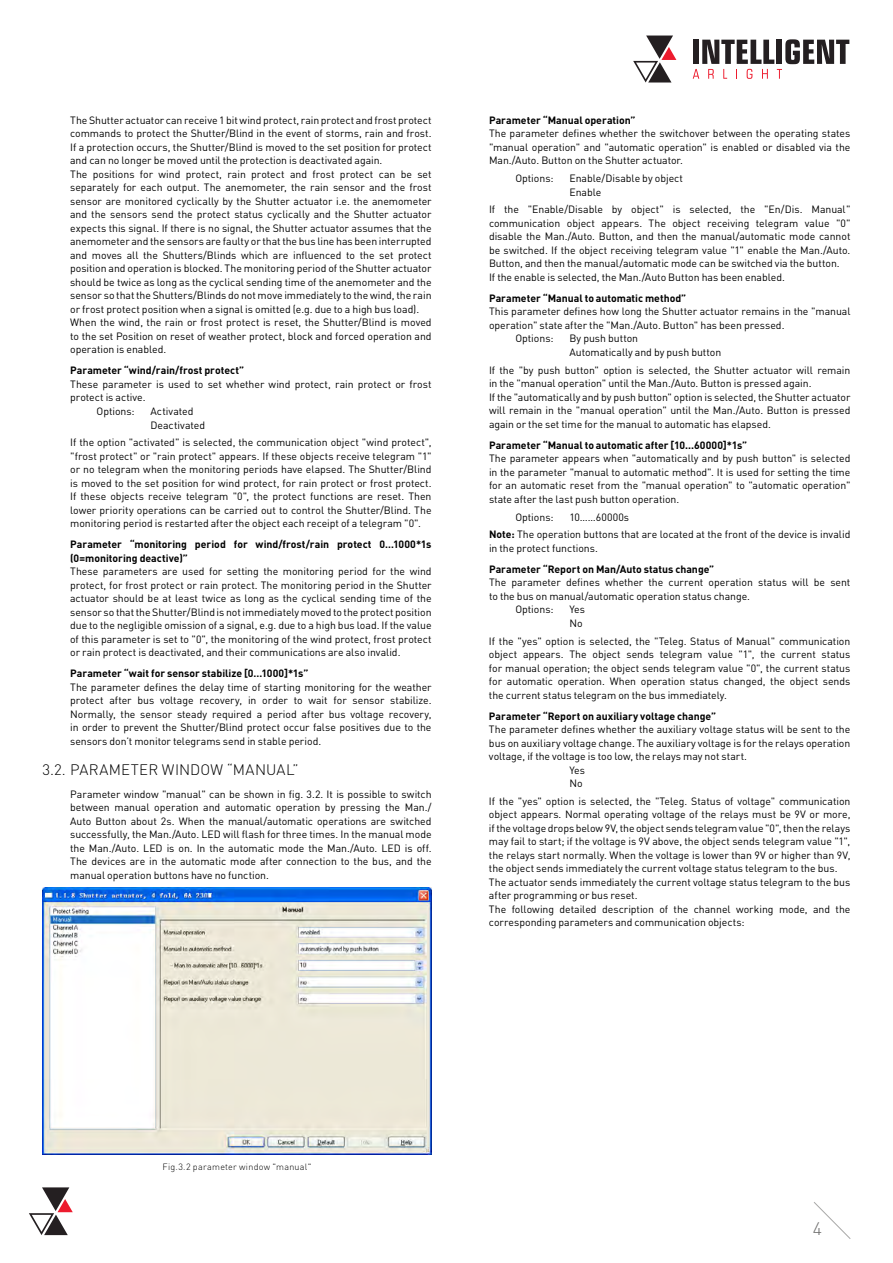
<style>
.page{position:relative;width:893px;height:1263px;background:#fff}
.page>*{position:absolute;margin:0;border:0;box-sizing:border-box;transform-origin:0 0}
.t1{font:300 18px "DIN Pro";color:#6b6b6a}
.t2{font:300 15px "DIN Pro";letter-spacing:.02em;color:#000}
.t3{font:10.5px/13.5px "DIN Pro";color:#000}
.t4{font:700 10.5px/13.5px "DIN Pro";letter-spacing:-.005em;color:#000}
.t5{font:300 9px "DIN Pro";letter-spacing:.025em;color:#000}
.s1{font-weight:700}
</style>
<div class="page">
<svg style="left:814px;top:1202px;width:37px;height:37px"></svg>
<svg style="left:693px;top:39px;width:156px;height:40px"></svg>
<svg style="left:633px;top:36px;width:43px;height:47px"></svg>
<svg style="left:29px;top:1187px;width:44px;height:48px"></svg>
<img style="left:43px;top:887px;width:389px;height:268px">
<p class="t3" style="left:70px;top:113px;width:363px">The Shutter actuator can receive 1 bit wind protect, rain protect and frost protect commands to protect the Shutter/Blind in the event of storms, rain and frost.<br>If a protection occurs, the Shutter/Blind is moved to the set position for protect and can no longer be moved until the protection is deactivated again.<br>The positions for wind protect, rain protect and frost protect can be set separately for each output. The anemometer, the rain sensor and the frost sensor are monitored cyclically by the Shutter actuator i.e. the anemometer and the sensors send the protect status cyclically and the Shutter actuator expects this signal. If there is no signal, the Shutter actuator assumes that the anemometer and the sensors are faulty or that the bus line has been interrupted and moves all the Shutters/Blinds which are influenced to the set protect position and operation is blocked. The monitoring period of the Shutter actuator should be twice as long as the cyclical sending time of the anemometer and the sensor so that the Shutters/Blinds do not move immediately to the wind, the rain or frost protect position when a signal is omitted (e.g. due to a high bus load).<br>When the wind, the rain or frost protect is reset, the Shutter/Blind is moved to the set Position on reset of weather protect, block and forced operation and operation is enabled.</p>
<p class="t4" style="left:70px;top:363px;width:176px">Parameter “wind/rain/frost protect”</p>
<p class="t3" style="left:70px;top:377px;width:363px">These parameter is used to set whether wind protect, rain protect or frost</p>
<p class="t3" style="left:70px;top:390px;width:77px">protect is active.</p>
<p class="t3" style="left:97px;top:404px;width:40px">Options:</p>
<p class="t3" style="left:151px;top:404px;width:56px">Activated<br>Deactivated</p>
<p class="t3" style="left:70px;top:435px;width:363px;text-align:justify">If the option "activated" is selected, the communication object "wind protect", "frost protect" or "rain protect" appears. If these objects receive telegram "1" or no telegram when the monitoring periods have elapsed. The Shutter/Blind is moved to the set position for wind protect, for rain protect or frost protect.<br>If these objects receive telegram "0", the protect functions are reset. Then lower priority operations can be carried out to control the Shutter/Blind. The monitoring period is restarted after the object each receipt of a telegram "0".</p>
<p class="t4" style="left:70px;top:537px;width:363px">Parameter “monitoring period for wind/frost/rain protect 0…1000*1s (0=monitoring deactive)”</p>
<p class="t3" style="left:70px;top:564px;width:363px;text-align:justify">These parameters are used for setting the monitoring period for the wind protect, for frost protect or rain protect. The monitoring period in the Shutter actuator should be at least twice as long as the cyclical sending time of the sensor so that the Shutter/Blind is not immediately moved to the protect position due to the negligible omission of a signal, e.g. due to a high bus load. If the value of this parameter is set to "0", the monitoring of the wind protect, frost protect or rain protect is deactivated, and their communications are also invalid.</p>
<p class="t4" style="left:70px;top:666px;width:240px">Parameter “wait for sensor stabilize [0…1000]*1s”</p>
<p class="t3" style="left:70px;top:680px;width:363px;text-align:justify">The parameter defines the delay time of starting monitoring for the weather protect after bus voltage recovery, in order to wait for sensor stabilize.<br>Normally, the sensor steady required a period after bus voltage recovery, in order to prevent the Shutter/Blind protect occur false positives due to the sensors don’t monitor telegrams send in stable period.</p>
<h2 class="t2" style="left:43px;top:760px;width:258px">3.2. PARAMETER WINDOW “MANUAL”</h2>
<p class="t3" style="left:70px;top:786px;width:363px;text-align:justify">Parameter window "manual" can be shown in fig. 3.2. It is possible to switch between manual operation and automatic operation by pressing the Man./ Auto Button about 2s. When the manual/automatic operations are switched successfully, the Man./Auto. LED will flash for three times. In the manual mode the Man./Auto. LED is on. In the automatic mode the Man./Auto. LED is off.<br>The devices are in the automatic mode after connection to the bus, and the manual operation buttons have no function.</p>
<p class="t4" style="left:489px;top:113px;width:148px">Parameter “Manual operation”</p>
<p class="t3" style="left:489px;top:126px;width:363px;text-align:justify">The parameter defines whether the switchover between the operating states "manual operation" and "automatic operation" is enabled or disabled via the Man./Auto. Button on the Shutter actuator.</p>
<p class="t3" style="left:515px;top:171px;width:40px">Options:</p>
<p class="t3" style="left:569px;top:171px;width:115px">Enable/Disable by object<br>Enable</p>
<p class="t3" style="left:489px;top:202px;width:363px">If the "Enable/Disable by object" is selected, the "En/Dis. Manual" communication object appears. The object receiving telegram value "0" disable the Man./Auto. Button, and then the manual/automatic mode cannot be switched. If the object receiving telegram value "1" enable the Man./Auto.<br>Button, and then the manual/automatic mode can be switched via the button.<br>If the enable is selected, the Man./Auto Button has been enabled.</p>
<p class="t4" style="left:489px;top:291px;width:199px">Parameter “Manual to automatic method”</p>
<p class="t3" style="left:489px;top:304px;width:363px">This parameter defines how long the Shutter actuator remains in the "manual</p>
<p class="t3" style="left:489px;top:318px;width:297px">operation" state after the "Man./Auto. Button" has been pressed.</p>
<p class="t3" style="left:515px;top:331px;width:40px">Options:</p>
<p class="t3" style="left:569px;top:331px;width:154px">By push button<br>Automatically and by push button</p>
<p class="t3" style="left:489px;top:363px;width:363px">If the "by push button" option is selected, the Shutter actuator will remain in the "manual operation" until the Man./Auto. Button is pressed again.<br>If the "automatically and by push button" option is selected, the Shutter actuator will remain in the "manual operation" until the Man./Auto. Button is pressed again or the set time for the manual to automatic has elapsed.</p>
<p class="t4" style="left:489px;top:438px;width:260px">Parameter “Manual to automatic after [10...60000]*1s”</p>
<p class="t3" style="left:489px;top:451px;width:363px;text-align:justify">The parameter appears when "automatically and by push button" is selected in the parameter "manual to automatic method". It is used for setting the time for an automatic reset from the "manual operation" to "automatic operation" state after the last push button operation.</p>
<p class="t3" style="left:515px;top:510px;width:40px">Options:</p>
<p class="t3" style="left:489px;top:507px;width:363px;line-height:17.7px;text-indent:80px">10……60000s<br><span class="s1">Note:</span> The operation buttons that are located at the front of the device is invalid</p>
<p class="t3" style="left:489px;top:541px;width:111px">in the protect functions.</p>
<p class="t4" style="left:489px;top:562px;width:227px">Parameter “Report on Man/Auto status change”</p>
<p class="t3" style="left:489px;top:575px;width:363px">The parameter defines whether the current operation status will be sent</p>
<p class="t3" style="left:489px;top:589px;width:263px">to the bus on manual/automatic operation status change.</p>
<p class="t3" style="left:515px;top:602px;width:40px">Options:</p>
<p class="t3" style="left:569px;top:602px;width:17px">Yes<br>No</p>
<p class="t3" style="left:489px;top:634px;width:363px;text-align:justify">If the "yes" option is selected, the "Teleg. Status of Manual" communication object appears. The object sends telegram value "1", the current status for manual operation; the object sends telegram value "0", the current status for automatic operation. When operation status changed, the object sends the current status telegram on the bus immediately.</p>
<p class="t4" style="left:489px;top:709px;width:229px">Parameter “Report on auxiliary voltage change”</p>
<p class="t3" style="left:489px;top:722px;width:363px">The parameter defines whether the auxiliary voltage status will be sent to the</p>
<p class="t3" style="left:489px;top:736px;width:363px">bus on auxiliary voltage change. The auxiliary voltage is for the relays operation</p>
<p class="t3" style="left:489px;top:749px;width:260px">voltage, if the voltage is too low, the relays may not start.</p>
<p class="t3" style="left:569px;top:763px;width:17px">Yes</p>
<p class="t3" style="left:569px;top:776px;width:15px">No</p>
<p class="t3" style="left:489px;top:794px;width:363px">If the "yes" option is selected, the "Teleg. Status of voltage" communication object appears. Normal operating voltage of the relays must be 9V or more, if the voltage drops below 9V, the object sends telegram value "0", then the relays may fail to start; if the voltage is 9V above, the object sends telegram value "1", the relays start normally. When the voltage is lower than 9V or higher than 9V, the object sends immediately the current voltage status telegram to the bus.<br>The actuator sends immediately the current voltage status telegram to the bus after programming or bus reset.<br>The following detailed description of the channel working mode, and the corresponding parameters and communication objects:</p>
<p class="t5" style="left:162px;top:1161px;width:151px">Fig.3.2 parameter window "manual"</p>
<h1 class="t1" style="left:813px;top:1216px;width:11px">4</h1>
</div>
